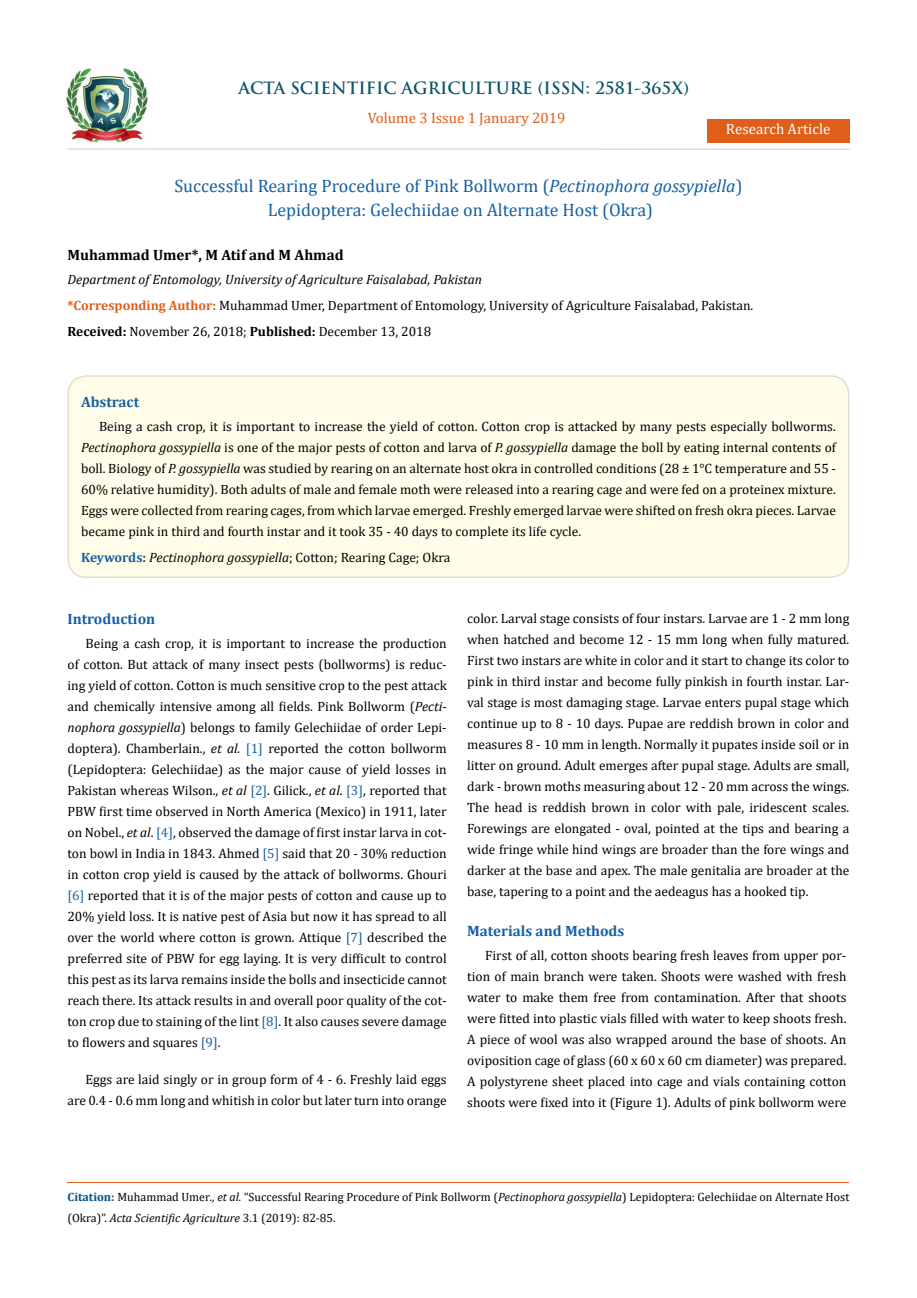
<style>
.page{position:relative;width:917px;height:1298px;background:#fff}
.page>*{position:absolute;margin:0;border:0;box-sizing:border-box;transform-origin:0 0}
.t1{font:18px/24px "Cambria";color:#1560a6;text-align:center}
.t2{font:700 16.5px "Trajan Pro";color:#0e546a}
.t3{font:700 15px "Cambria";color:#1560a6}
.t4{font:700 15px "Cambria";color:#000}
.t5{font:15px "Cambria";color:#e05d1a}
.t6{font:15px "Cambria";color:#fff}
.t7{font:13.5px/21px "Cambria";color:#000;text-align:justify}
.t8{font:12px/21px "Cambria";color:#000}
.s1{font-style:italic}
.s2{font-weight:700;color:#e05d1a}
.s3{font-weight:700}
.s4{font-weight:700;color:#1560a6}
.s5{font-weight:700;color:#0e546a}
.s6{color:#1560a6}
.s7{font-weight:700;color:#035089}
</style>
<div class="page">
<img style="left:67px;top:68px;width:80px;height:74px">
<div style="left:707px;top:119px;width:142px;height:23px;background:#e05d1a"></div>
<div style="left:68px;top:376px;width:780px;height:201px;background:#fffde9;border-radius:18px"></div>
<div style="left:68px;top:375px;width:781px;height:203px;border:2px solid #e0dfcd;border-radius:18px"></div>
<hr style="left:67px;top:1182px;width:782px;height:1px;background:#e05d1a">
<hr style="left:67px;top:148px;width:782px;height:2px;background:#e0dfcd">
<p class="t2" style="left:238px;top:77px;width:452px">ACTA SCIENTIFIC AGRICULTURE (ISSN: 2581-365X)</p>
<p class="t5" style="left:368px;top:109px;width:199px">Volume 3 Issue 1 January 2019</p>
<p class="t6" style="left:726px;top:120px;width:106px">Research Article</p>
<h1 class="t1" style="left:174px;top:174px;width:569px">Successful Rearing Procedure of Pink Bollworm (<span class="s1">Pectinophora gossypiella</span>)<br>Lepidoptera: Gelechiidae on Alternate Host (Okra)</h1>
<p class="t4" style="left:67px;top:244px;width:278px">Muhammad Umer*, M Atif and M Ahmad</p>
<p class="t7" style="left:67px;top:267px;width:687px;line-height:25.7px"><span class="s1">Department of Entomology, University of Agriculture Faisalabad, Pakistan<br></span><span class="s2">*Corresponding Author:</span> Muhammad Umer, Department of Entomology, University of Agriculture Faisalabad, Pakistan.</p>
<p class="t7" style="left:67px;top:321px;width:365px"><span class="s3">Received:</span> November 26, 2018; <span class="s3">Published:</span> December 13, 2018</p>
<p class="t3" style="left:81px;top:391px;width:60px">Abstract</p>
<p class="t7" style="left:81px;top:416px;width:756px;text-indent:18px">Being a cash crop, it is important to increase the yield of cotton. Cotton crop is attacked by many pests especially bollworms.<br><span class="s1">Pectinophora gossypiella</span> is one of the major pests of cotton and larva of <span class="s1">P. gossypiella</span> damage the boll by eating internal contents of boll. Biology of <span class="s1">P. gossypiella</span> was studied by rearing on an alternate host okra in controlled conditions (28 ± 1°C temperature and 55 - 60% relative humidity). Both adults of male and female moth were released into a rearing cage and were fed on a proteinex mixture.<br>Eggs were collected from rearing cages, from which larvae emerged. Freshly emerged larvae were shifted on fresh okra pieces. Larvae became pink in third and fourth instar and it took 35 - 40 days to complete its life cycle.</p>
<p class="t7" style="left:81px;top:547px;width:371px"><span class="s4">Keywords</span><span class="s5">:</span> <span class="s1">Pectinophora gossypiella</span>; Cotton; Rearing Cage; Okra</p>
<p class="t3" style="left:67px;top:608px;width:89px">Introduction</p>
<p class="t7" style="left:67px;top:632px;width:381px;text-indent:18px">Being a cash crop, it is important to increase the production of cotton. But attack of many insect pests (bollworms) is reduc&shy;ing yield of cotton. Cotton is much sensitive crop to the pest attack and chemically intensive among all fields. Pink Bollworm (<span class="s1">Pecti&shy;nophora gossypiella</span>) belongs to family Gelechiidae of order Lepi&shy;doptera). Chamberlain., <span class="s1">et al.</span> <span class="s6">[1]</span> reported the cotton bollworm (Lepidoptera: Gelechiidae) as the major cause of yield losses in Pakistan whereas Wilson., <span class="s1">et al</span> <span class="s6">[2]</span>. Gilick., <span class="s1">et al</span>. <span class="s6">[3]</span>, reported that PBW first time observed in North America (Mexico) in 1911, later on Nobel., <span class="s1">et al</span>. <span class="s6">[4]</span>, observed the damage of first instar larva in cot&shy;ton bowl in India in 1843. Ahmed <span class="s6">[5]</span> said that 20 - 30% reduction in cotton crop yield is caused by the attack of bollworms. Ghouri <span class="s6">[6]</span> reported that it is of the major pests of cotton and cause up to 20% yield loss. It is native pest of Asia but now it has spread to all over the world where cotton is grown. Attique <span class="s6">[7]</span> described the preferred site of PBW for egg laying. It is very difficult to control this pest as its larva remains inside the bolls and insecticide cannot reach there. Its attack results in and overall poor quality of the cot&shy;ton crop due to staining of the lint <span class="s6">[8]</span>. It also causes severe damage to flowers and squares <span class="s6">[9]</span>.</p>
<p class="t7" style="left:67px;top:1068px;width:381px;text-align:right">Eggs are laid singly or in group form of 4 - 6. Freshly laid eggs are 0.4 - 0.6 mm long and whitish in color but later turn into orange</p>
<p class="t7" style="left:467px;top:607px;width:384px">color. Larval stage consists of four instars. Larvae are 1 - 2 mm long when hatched and become 12 - 15 mm long when fully matured.<br>First two instars are white in color and it start to change its color to pink in third instar and become fully pinkish in fourth instar. Lar&shy;val stage is most damaging stage. Larvae enters pupal stage which continue up to 8 - 10 days. Pupae are reddish brown in color and measures 8 - 10 mm in length. Normally it pupates inside soil or in litter on ground. Adult emerges after pupal stage. Adults are small, dark - brown moths measuring about 12 - 20 mm across the wings.<br>The head is reddish brown in color with pale, iridescent scales.<br>Forewings are elongated - oval, pointed at the tips and bearing a wide fringe while hind wings are broader than the fore wings and darker at the base and apex. The male genitalia are broader at the base, tapering to a point and the aedeagus has a hooked tip.</p>
<p class="t3" style="left:467px;top:920px;width:159px">Materials and Methods</p>
<p class="t7" style="left:467px;top:944px;width:381px;text-indent:18px">First of all, cotton shoots bearing fresh leaves from upper por&shy;tion of main branch were taken. Shoots were washed with fresh water to make them free from contamination. After that shoots were fitted into plastic vials filled with water to keep shoots fresh.<br>A piece of wool was also wrapped around the base of shoots. An oviposition cage of glass (60 x 60 x 60 cm diameter) was prepared.<br>A polystyrene sheet placed into cage and vials containing cotton shoots were fixed into it (Figure 1). Adults of pink bollworm were</p>
<p class="t8" style="left:67px;top:1186px;width:783px"><span class="s7">Citation:</span> Muhammad Umer<span class="s1">., et al.</span> “Successful Rearing Procedure of Pink Bollworm (<span class="s1">Pectinophora gossypiella</span>) Lepidoptera: Gelechiidae on Alternate Host (Okra)”. <span class="s1">Acta Scientific Agriculture</span> 3.1 (2019): 82-85.</p>
</div>
